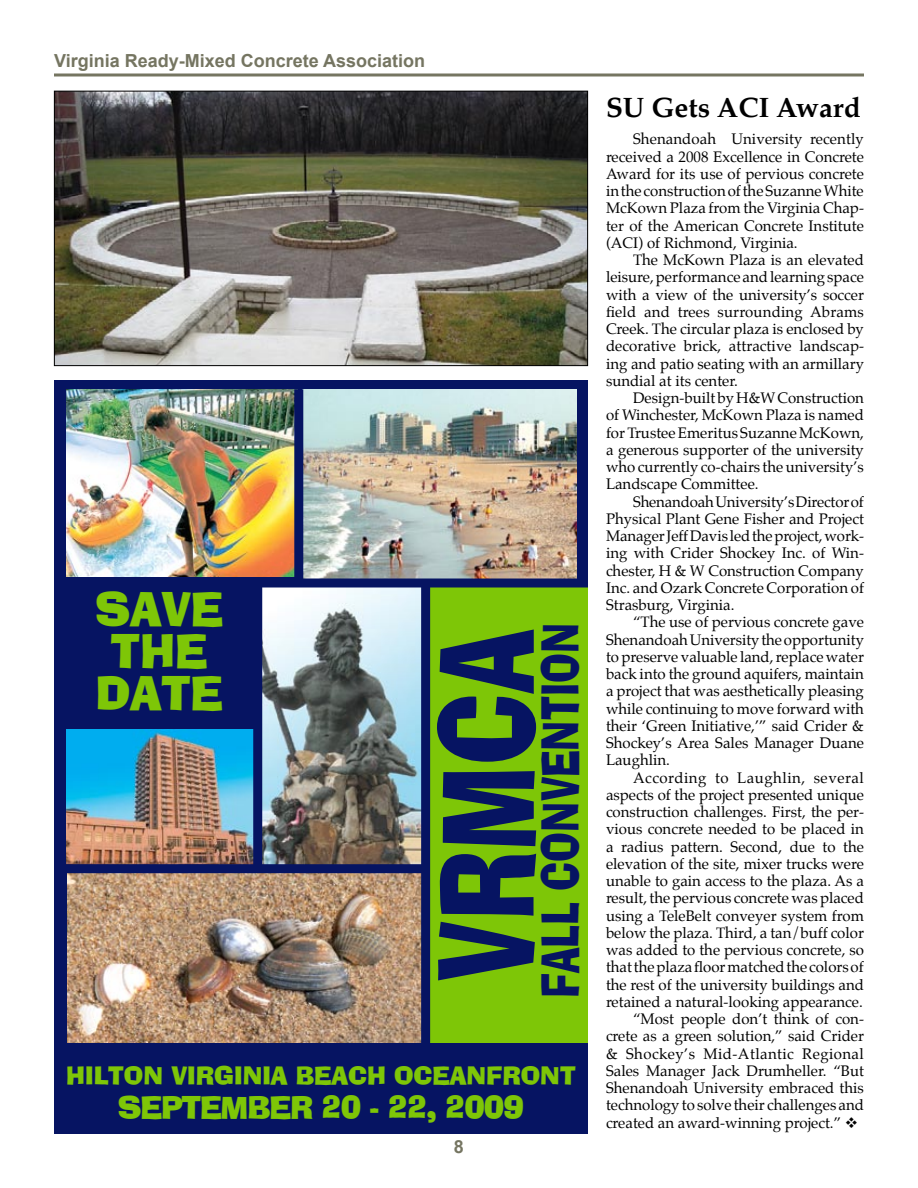
<style>
.page{position:relative;width:918px;height:1188px;background:#fff}
.page>*{position:absolute;margin:0;border:0;box-sizing:border-box;transform-origin:0 0}
.t1{font:126px "Alor Normal";color:#061462;scale:.73 1}
.t2{font:49.5px "Alor Normal";color:#061462;scale:.75 1}
.t3{font:700 45px/42px "Alor";color:#7ec607;text-align:center}
.t4{font:700 30px "Alor";letter-spacing:-.035em;color:#7ec607}
.t5{font:700 27.75px "Palatino";color:#000}
.t6{font:700 24px "Alor";color:#7ec607}
.t7{font:700 18px "Arial";color:#757561}
.t8{font:15px/17.2px "Palatino";color:#000;text-align:justify}
.t9{font:15px "Palatino";letter-spacing:.03em;color:#000}
.t10{font:15px "Palatino";letter-spacing:.035em;color:#000}
</style>
<div class="page">
<hr style="left:54px;top:73px;width:810px;height:3px;background:#757561">
<div style="left:54px;top:381px;width:534px;height:753px;background:#061462"></div>
<img style="left:303px;top:389px;width:273px;height:205px">
<img style="left:262px;top:588px;width:159px;height:276px">
<div style="left:431px;top:585px;width:157px;height:469px;background:#7ec607"></div>
<img style="left:67px;top:873px;width:354px;height:170px">
<img style="left:66px;top:729px;width:187px;height:135px">
<div style="left:260px;top:579px;width:328px;height:9px;background:#061462"></div>
<div style="left:421px;top:587px;width:9px;height:465px;background:#061462"></div>
<div style="left:54px;top:1044px;width:534px;height:90px;background:#061462"></div>
<img style="left:66px;top:389px;width:228px;height:187px">
<img style="left:56px;top:93px;width:530px;height:271px">
<div style="left:54px;top:91px;width:534px;height:275px;border:1px solid #000"></div>
<p class="t7" style="left:54px;top:49px;width:373px">Virginia Ready-Mixed Concrete Association</p>
<h3 class="t3" style="left:95px;top:582px;width:129px">SAVE<br>THE<br>DATE</h3>
<h1 class="t1" style="left:376px;top:982px;width:485px;rotate:-90deg">VRMCA</h1>
<h2 class="t2" style="left:517px;top:998px;width:501px;rotate:-90deg">FALL CONVENTION</h2>
<h3 class="t6" style="left:66px;top:1054px;width:511px">HILTON VIRGINIA BEACH OCEANFRONT</h3>
<h3 class="t4" style="left:118px;top:1081px;width:408px">SEPTEMBER 20 - 22, 2009</h3>
<h3 class="t5" style="left:606px;top:84px;width:256px">SU Gets ACI Award</h3>
<p class="t8" style="left:606px;top:131px;width:259px;text-indent:27px">Shenandoah University recently received a 2008 Excellence in Concrete Award for its use of pervious concrete in the construction of the Suzanne White McKown Plaza from the Virginia Chap&shy;ter of the American Concrete Institute (ACI) of Richmond, Virginia.</p>
<p class="t8" style="left:606px;top:251px;width:260px;text-indent:27px">The McKown Plaza is an elevated leisure, performance and learning space with a view of the university’s soccer field and trees surrounding Abrams Creek. The circular plaza is enclosed by decorative brick, attractive landscap&shy;ing and patio seating with an armillary sundial at its center.</p>
<p class="t8" style="left:606px;top:389px;width:260px;text-indent:27px">Design-built by H&amp;W Construction of Winchester, McKown Plaza is named for Trustee Emeritus Suzanne McKown, a generous supporter of the university who currently co-chairs the university’s Landscape Committee.</p>
<p class="t8" style="left:606px;top:493px;width:260px;text-indent:27px">Shenandoah University’s Director of Physical Plant Gene Fisher and Project Manager Jeff Davis led the project, work&shy;ing with Crider Shockey Inc. of Win&shy;chester, H &amp; W Construction Company Inc. and Ozark Concrete Corporation of Strasburg, Virginia.</p>
<p class="t8" style="left:606px;top:614px;width:260px;text-indent:27px">“The use of pervious concrete gave Shenandoah University the opportunity to preserve valuable land, replace water back into the ground aquifers, maintain a project that was aesthetically pleasing while continuing to move forward with their ‘Green Initiative,’” said Crider &amp; Shockey’s Area Sales Manager Duane Laughlin.</p>
<p class="t10" style="left:633px;top:765px;width:232px">According to Laughlin, several</p>
<p class="t8" style="left:606px;top:786px;width:259px">aspects of the project presented unique</p>
<p class="t8" style="left:606px;top:803px;width:259px">construction challenges. First, the per-</p>
<p class="t8" style="left:606px;top:821px;width:260px">vious concrete needed to be placed in</p>
<p class="t8" style="left:606px;top:838px;width:260px">a radius pattern. Second, due to the</p>
<p class="t8" style="left:606px;top:855px;width:259px">elevation of the site, mixer trucks were</p>
<p class="t8" style="left:606px;top:872px;width:259px">unable to gain access to the plaza. As a</p>
<p class="t8" style="left:606px;top:890px;width:259px">result, the pervious concrete was placed</p>
<p class="t8" style="left:606px;top:907px;width:260px">using a TeleBelt conveyer system from</p>
<p class="t8" style="left:606px;top:924px;width:260px">below the plaza. Third, a tan/buff color</p>
<p class="t8" style="left:606px;top:941px;width:260px">was added to the pervious concrete, so</p>
<p class="t8" style="left:606px;top:959px;width:259px">that the plaza floor matched the colors of</p>
<p class="t8" style="left:606px;top:976px;width:259px">the rest of the university buildings and</p>
<p class="t8" style="left:606px;top:993px;width:258px">retained a natural-looking appearance.</p>
<p class="t8" style="left:633px;top:1010px;width:232px">“Most people don’t think of con-</p>
<p class="t8" style="left:606px;top:1028px;width:259px">crete as a green solution,” said Crider</p>
<p class="t9" style="left:606px;top:1041px;width:259px">&amp; Shockey’s Mid-Atlantic Regional</p>
<p class="t8" style="left:606px;top:1062px;width:259px">Sales Manager Jack Drumheller. “But</p>
<p class="t8" style="left:606px;top:1079px;width:259px">Shenandoah University embraced this</p>
<p class="t8" style="left:606px;top:1097px;width:259px">technology to solve their challenges and</p>
<p class="t8" style="left:606px;top:1114px;width:254px">created an award-winning project.” ❖</p>
</div>
